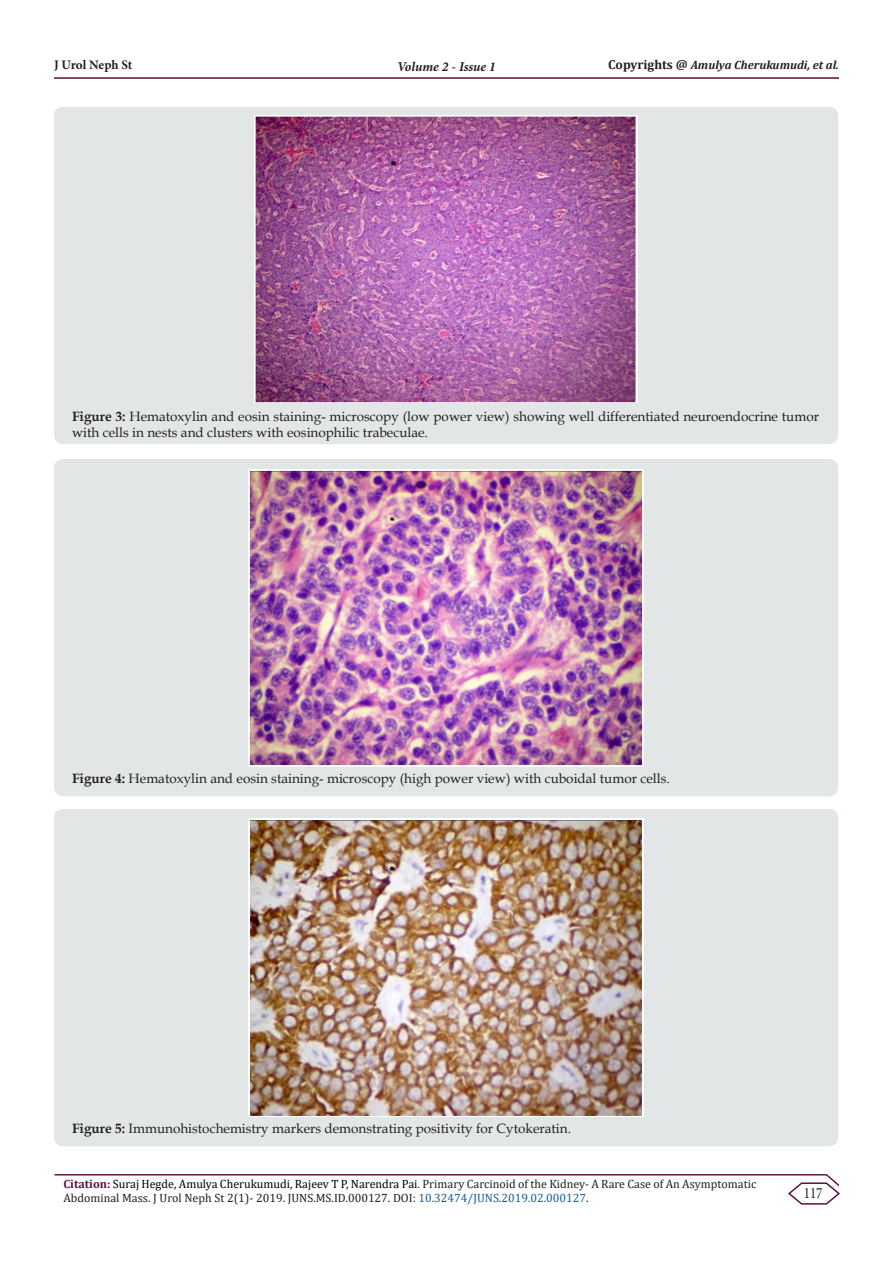
<style>
.page{position:relative;width:893px;height:1263px;background:#fff}
.page>*{position:absolute;margin:0;border:0;box-sizing:border-box;transform-origin:0 0}
.t1{font:15.75px "Minion Pro";color:#231f20;scale:.83 1}
.t2{font:13.5px/16.2px "Book Antiqua";color:#231f20}
.t3{font:italic 700 13.5px "Minion Pro";letter-spacing:-.005em;color:#231f20}
.t4{font:700 13.05px "Minion Pro";letter-spacing:-.01em;color:#231f20}
.t5{font:12px/14.4px "Cambria";color:#231f20}
.t6{font:italic 700 12px "Cambria";color:#231f20}
.s1{font-style:normal;font-size:13.05px}
.s2{font-weight:700}
.s3{font-weight:700;color:#5c1043}
.s4{color:#000}
.s5{color:#175d9e}
</style>
<div class="page">
<hr style="left:54px;top:1174px;width:773px;height:1px;background:#5c1043">
<hr style="left:54px;top:77px;width:785px;height:2px;background:#5c1043">
<svg style="left:787px;top:1174px;width:53px;height:31px"></svg>
<div style="left:54px;top:107px;width:784px;height:337px;background:#e3e6e6;border-radius:9px"></div>
<img style="left:254px;top:116px;width:384px;height:286px">
<div style="left:54px;top:459px;width:784px;height:337px;background:#e3e6e6;border-radius:9px"></div>
<img style="left:249px;top:470px;width:394px;height:296px">
<div style="left:54px;top:809px;width:784px;height:337px;background:#e3e6e6;border-radius:9px"></div>
<img style="left:248px;top:819px;width:396px;height:297px">
<p class="t4" style="left:54px;top:55px;width:80px">J Urol Neph St</p>
<p class="t3" style="left:397px;top:57px;width:100px">Volume 2 - Issue 1</p>
<p class="t6" style="left:608px;top:56px;width:232px"><span class="s1">Copyrights @</span> Amulya Cherukumudi, et al.</p>
<p class="t2" style="left:72px;top:408px;width:749px"><span class="s2">Figure 3:</span> Hematoxylin and eosin staining- microscopy (low power view) showing well differentiated neuroendocrine tumor with cells in nests and clusters with eosinophilic trabeculae.</p>
<p class="t2" style="left:72px;top:770px;width:599px"><span class="s2">Figure 4:</span> Hematoxylin and eosin staining- microscopy (high power view) with cuboidal tumor cells.</p>
<p class="t2" style="left:72px;top:1120px;width:501px"><span class="s2">Figure 5:</span> Immunohistochemistry markers demonstrating positivity for Cytokeratin.</p>
<p class="t5" style="left:63px;top:1176px;width:694px"><span class="s3">Citation:</span> <span class="s4">Suraj Hegde, Amulya Cherukumudi, Rajeev T P, Narendra Pai</span>. Primary Carcinoid of the Kidney- A Rare Case of An Asymptomatic<br>Abdominal Mass. J Urol Neph St 2(1)- 2019. JUNS.MS.ID.000127. DOI: <span class="s5">10.32474/JUNS.2019.02.000127</span>.</p>
<p class="t1" style="left:804px;top:1183px;width:24px">117</p>
</div>
